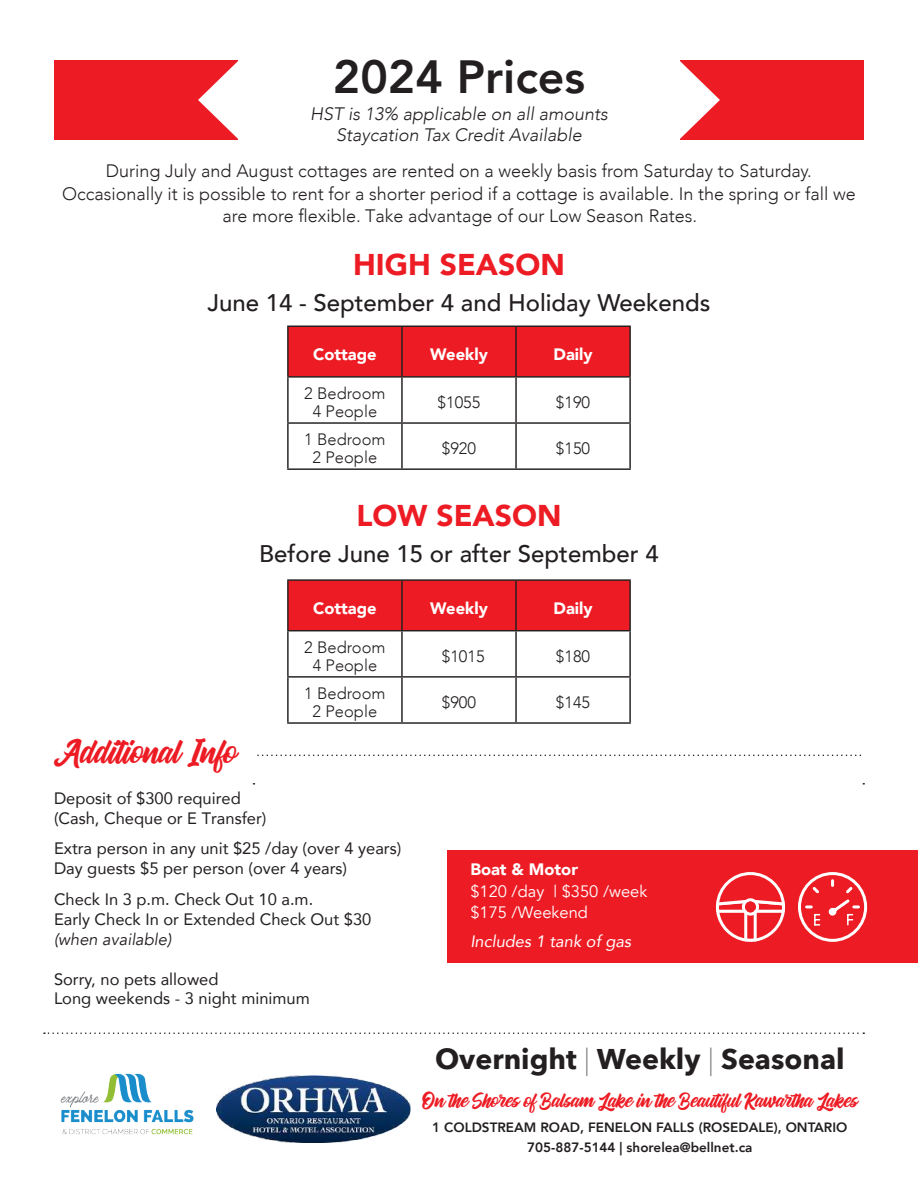
<style>
.page{position:relative;width:918px;height:1188px;background:#fff}
.page>*{position:absolute;margin:0;border:0;box-sizing:border-box;transform-origin:0 0}
.t1{font:800 46.5px "Avenir";color:#231f20}
.t2{font:33px "Andora Demo";color:#ed1c24}
.t3{font:900 30px "Avenir";color:#ed1c24}
.t4{font:700 28.5px "Avenir Next";color:#231f20}
.t5{font:500 24px "Avenir";color:#231f20}
.t6{font:19.5px "Andora Demo";color:#ed1c24}
.t7{font:300 18px/22.5px "Avenir";color:#231f20;text-align:center}
.t8{font:italic 300 18px/21px "Avenir";color:#231f20;text-align:center}
.t9{font:16.5px/19.8px "Avenir";color:#231f20}
.t10{font:300 16.5px/18px "Avenir";color:#231f20;text-align:center}
.t11{font:900 16.5px "Avenir";color:#fff}
.t12{font:16.5px/21.6px "Avenir";color:#fff}
.t13{font:italic 16.5px "Avenir";color:#fff}
.t14{font:italic 16.5px "Avenir";color:#231f20}
.t15{font:800 13.5px/19.5px "Avenir";color:#231f20;text-align:center}
.s1{font-weight:200}
</style>
<div class="page">
<div style="left:54px;top:60px;width:184px;height:80px;background:#ed1c24"></div>
<svg style="left:198px;top:61px;width:40px;height:78px"></svg>
<div style="left:680px;top:60px;width:184px;height:80px;background:#ed1c24"></div>
<svg style="left:680px;top:61px;width:40px;height:78px"></svg>
<div style="left:289px;top:327px;width:340px;height:49px;background:#ed1c24"></div>
<hr style="left:287px;top:326px;width:115px;height:1px;background:#231f20">
<hr style="left:287px;top:327px;width:2px;height:49px;background:#231f20">
<hr style="left:402px;top:326px;width:114px;height:1px;background:#231f20">
<hr style="left:401px;top:327px;width:2px;height:49px;background:#231f20">
<hr style="left:516px;top:326px;width:115px;height:1px;background:#231f20">
<hr style="left:515px;top:327px;width:2px;height:49px;background:#231f20">
<hr style="left:629px;top:327px;width:2px;height:49px;background:#231f20">
<hr style="left:287px;top:376px;width:115px;height:2px;background:#231f20">
<hr style="left:287px;top:378px;width:2px;height:44px;background:#231f20">
<hr style="left:402px;top:376px;width:114px;height:2px;background:#231f20">
<hr style="left:401px;top:378px;width:2px;height:44px;background:#231f20">
<hr style="left:516px;top:376px;width:115px;height:2px;background:#231f20">
<hr style="left:515px;top:378px;width:2px;height:44px;background:#231f20">
<hr style="left:629px;top:378px;width:2px;height:44px;background:#231f20">
<hr style="left:287px;top:422px;width:115px;height:2px;background:#231f20">
<hr style="left:287px;top:424px;width:2px;height:44px;background:#231f20">
<hr style="left:402px;top:422px;width:114px;height:2px;background:#231f20">
<hr style="left:401px;top:424px;width:2px;height:44px;background:#231f20">
<hr style="left:516px;top:422px;width:115px;height:2px;background:#231f20">
<hr style="left:515px;top:424px;width:2px;height:44px;background:#231f20">
<hr style="left:629px;top:424px;width:2px;height:44px;background:#231f20">
<hr style="left:287px;top:468px;width:115px;height:2px;background:#231f20">
<hr style="left:402px;top:468px;width:114px;height:2px;background:#231f20">
<hr style="left:516px;top:468px;width:115px;height:2px;background:#231f20">
<div style="left:289px;top:581px;width:340px;height:49px;background:#ed1c24"></div>
<hr style="left:287px;top:579px;width:115px;height:2px;background:#231f20">
<hr style="left:287px;top:581px;width:2px;height:49px;background:#231f20">
<hr style="left:402px;top:579px;width:114px;height:2px;background:#231f20">
<hr style="left:401px;top:581px;width:2px;height:49px;background:#231f20">
<hr style="left:516px;top:579px;width:115px;height:2px;background:#231f20">
<hr style="left:515px;top:581px;width:2px;height:49px;background:#231f20">
<hr style="left:629px;top:581px;width:2px;height:49px;background:#231f20">
<hr style="left:287px;top:630px;width:115px;height:1px;background:#231f20">
<hr style="left:287px;top:631px;width:2px;height:45px;background:#231f20">
<hr style="left:402px;top:630px;width:114px;height:1px;background:#231f20">
<hr style="left:401px;top:631px;width:2px;height:45px;background:#231f20">
<hr style="left:516px;top:630px;width:115px;height:1px;background:#231f20">
<hr style="left:515px;top:631px;width:2px;height:45px;background:#231f20">
<hr style="left:629px;top:631px;width:2px;height:45px;background:#231f20">
<hr style="left:287px;top:676px;width:115px;height:2px;background:#231f20">
<hr style="left:287px;top:678px;width:2px;height:44px;background:#231f20">
<hr style="left:402px;top:676px;width:114px;height:2px;background:#231f20">
<hr style="left:401px;top:678px;width:2px;height:44px;background:#231f20">
<hr style="left:516px;top:676px;width:115px;height:2px;background:#231f20">
<hr style="left:515px;top:678px;width:2px;height:44px;background:#231f20">
<hr style="left:629px;top:678px;width:2px;height:44px;background:#231f20">
<hr style="left:287px;top:722px;width:115px;height:2px;background:#231f20">
<hr style="left:402px;top:722px;width:114px;height:2px;background:#231f20">
<hr style="left:516px;top:722px;width:115px;height:2px;background:#231f20">
<svg style="left:258px;top:755px;width:603px;height:1px"></svg>
<div style="left:447px;top:851px;width:471px;height:112px;background:#ed1c24"></div>
<svg style="left:715px;top:872px;width:70px;height:70px"></svg>
<svg style="left:798px;top:872px;width:70px;height:70px"></svg>
<img style="left:60px;top:1073px;width:134px;height:62px">
<img style="left:216px;top:1075px;width:194px;height:67px">
<svg style="left:44px;top:1032px;width:820px;height:2px"></svg>
<h1 class="t1" style="left:333px;top:41px;width:254px">2024 Prices</h1>
<p class="t8" style="left:310px;top:104px;width:299px">HST is 13% applicable on all amounts<br>Staycation Tax Credit Available</p>
<p class="t7" style="left:62px;top:160px;width:795px">During July and August cottages are rented on a weekly basis from Saturday to Saturday.<br>Occasionally it is possible to rent for a shorter period if a cottage is available. In the spring or fall we are more flexible. Take advantage of our Low Season Rates.</p>
<h3 class="t3" style="left:353px;top:239px;width:213px">HIGH SEASON</h3>
<h3 class="t5" style="left:207px;top:282px;width:505px">June 14 - September 4 and Holiday Weekends</h3>
<p class="t11" style="left:313px;top:340px;width:65px">Cottage</p>
<p class="t11" style="left:430px;top:340px;width:59px">Weekly</p>
<p class="t11" style="left:554px;top:340px;width:41px">Daily</p>
<p class="t10" style="left:304px;top:385px;width:83px">2 Bedroom<br>4 People</p>
<p class="t10" style="left:438px;top:394px;width:44px">$1055</p>
<p class="t10" style="left:556px;top:394px;width:36px">$190</p>
<p class="t10" style="left:304px;top:431px;width:83px">1 Bedroom<br>2 People</p>
<p class="t10" style="left:442px;top:440px;width:36px">$920</p>
<p class="t10" style="left:556px;top:440px;width:36px">$150</p>
<h3 class="t3" style="left:357px;top:489px;width:206px">LOW SEASON</h3>
<h3 class="t5" style="left:259px;top:532px;width:401px">Before June 15 or after September 4</h3>
<p class="t11" style="left:313px;top:594px;width:65px">Cottage</p>
<p class="t11" style="left:430px;top:594px;width:59px">Weekly</p>
<p class="t11" style="left:554px;top:594px;width:41px">Daily</p>
<p class="t10" style="left:304px;top:638px;width:83px">2 Bedroom<br>4 People</p>
<p class="t10" style="left:442px;top:647px;width:44px">$1015</p>
<p class="t10" style="left:556px;top:647px;width:36px">$180</p>
<p class="t10" style="left:304px;top:685px;width:83px">1 Bedroom<br>2 People</p>
<p class="t10" style="left:442px;top:694px;width:36px">$900</p>
<p class="t10" style="left:556px;top:694px;width:36px">$145</p>
<h2 class="t2" style="left:54px;top:736px;width:183px">Additional Info</h2>
<p class="t9" style="left:54px;top:788px;width:214px">Deposit of $300 required (Cash, Cheque or E Transfer)</p>
<p class="t9" style="left:54px;top:838px;width:349px">Extra person in any unit $25 /day (over 4 years)<br>Day guests $5 per person (over 4 years)</p>
<p class="t9" style="left:54px;top:889px;width:319px">Check In 3 p.m. Check Out 10 a.m.<br>Early Check In or Extended Check Out $30</p>
<p class="t14" style="left:54px;top:930px;width:119px">(when available)</p>
<p class="t9" style="left:54px;top:969px;width:257px">Sorry, no pets allowed<br>Long weekends - 3 night minimum</p>
<p class="t11" style="left:470px;top:855px;width:109px">Boat &amp; Motor</p>
<p class="t12" style="left:470px;top:881px;width:179px">$120 /day | $350 /week $175 /Weekend</p>
<p class="t13" style="left:470px;top:931px;width:162px">Includes 1 tank of gas</p>
<h3 class="t4" style="left:435px;top:1035px;width:411px">Overnight <span class="s1">|</span> Weekly <span class="s1">|</span> Seasonal</h3>
<p class="t6" style="left:423px;top:1091px;width:436px">On the Shores of Balsam Lake in the Beautiful Kawartha Lakes</p>
<p class="t15" style="left:432px;top:1118px;width:417px">1 COLDSTREAM ROAD, FENELON FALLS (ROSEDALE), ONTARIO<br>705-887-5144 | shorelea@bellnet.ca</p>
</div>
